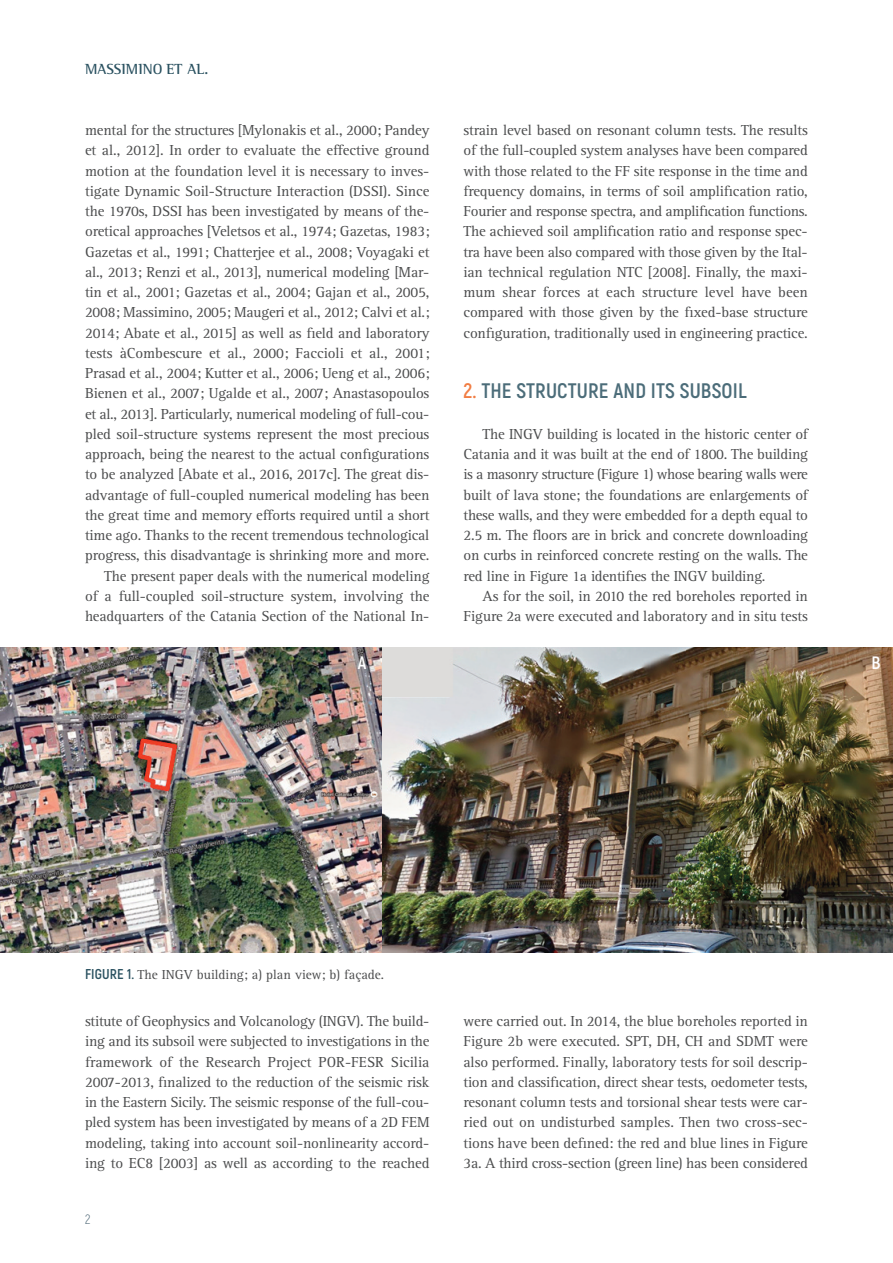
<style>
.page{position:relative;width:893px;height:1263px;background:#fff}
.page>*{position:absolute;margin:0;border:0;box-sizing:border-box;transform-origin:0 0}
.t1{font:700 21px "Akrobat";letter-spacing:.005em;color:rgb(43 82 97/.85)}
.t2{font:700 18px "Akrobat";color:#fff}
.t3{font:15px/20.2px "Rotis Serif";letter-spacing:-.01em;color:#4b4c4d;text-align:justify}
.t4{font:700 15px "Rotis Semi Serif";color:#2b5261}
.t5{font:13.5px "Rotis Serif";color:#4b4c4d}
.t6{font:300 13.5px "Akrobat";color:#486271}
.s1{color:rgb(239 102 34/.85)}
.s2{font-family:"Akrobat";font-weight:700;font-size:14.25px;color:#2b5261}
</style>
<div class="page">
<img style="left:1px;top:647px;width:382px;height:306px">
<img style="left:383px;top:647px;width:510px;height:306px">
<p class="t4" style="left:85px;top:64px;width:125px">MASSIMINO ET AL.</p>
<p class="t3" style="left:85px;top:121px;width:346px;text-align:right">mental for the structures [Mylonakis et al., 2000; Pandey et al., 2012]. In order to evaluate the effective ground motion at the foundation level it is necessary to inves&shy;tigate Dynamic Soil-Structure Interaction (DSSI). Since the 1970s, DSSI has been investigated by means of the&shy;oretical approaches [Veletsos et al., 1974; Gazetas, 1983; Gazetas et al., 1991; Chatterjee et al., 2008; Voyagaki et al., 2013; Renzi et al., 2013], numerical modeling [Mar&shy;tin et al., 2001; Gazetas et al., 2004; Gajan et al., 2005, 2008; Massimino, 2005; Maugeri et al., 2012; Calvi et al.; 2014; Abate et al., 2015] as well as field and laboratory tests àCombescure et al., 2000; Faccioli et al., 2001; Prasad et al., 2004; Kutter et al., 2006; Ueng et al., 2006; Bienen et al., 2007; Ugalde et al., 2007; Anastasopoulos et al., 2013]. Particularly, numerical modeling of full-cou&shy;pled soil-structure systems represent the most precious approach, being the nearest to the actual configurations to be analyzed [Abate et al., 2016, 2017c]. The great dis&shy;advantage of full-coupled numerical modeling has been the great time and memory efforts required until a short time ago. Thanks to the recent tremendous technological progress, this disadvantage is shrinking more and more.<br>The present paper deals with the numerical modeling<br>of a full-coupled soil-structure system, involving the headquarters of the Catania Section of the National In-</p>
<p class="t3" style="left:463px;top:121px;width:346px">strain level based on resonant column tests. The results of the full-coupled system analyses have been compared with those related to the FF site response in the time and frequency domains, in terms of soil amplification ratio, Fourier and response spectra, and amplification functions.<br>The achieved soil amplification ratio and response spec&shy;tra have been also compared with those given by the Ital&shy;ian technical regulation NTC [2008]. Finally, the maxi&shy;mum shear forces at each structure level have been compared with those given by the fixed-base structure configuration, traditionally used in engineering practice.</p>
<h1 class="t1" style="left:463px;top:383px;width:285px"><span class="s1">2.</span> THE STRUCTURE AND ITS SUBSOIL</h1>
<p class="t3" style="left:463px;top:425px;width:346px;text-indent:19px">The INGV building is located in the historic center of Catania and it was built at the end of 1800. The building is a masonry structure (Figure 1) whose bearing walls were built of lava stone; the foundations are enlargements of these walls, and they were embedded for a depth equal to 2.5 m. The floors are in brick and concrete downloading on curbs in reinforced concrete resting on the walls. The red line in Figure 1a identifies the INGV building.</p>
<p class="t3" style="left:463px;top:587px;width:346px;text-align:right">As for the soil, in 2010 the red boreholes reported in<br>Figure 2a were executed and laboratory and in situ tests</p>
<p class="t2" style="left:358px;top:656px;width:10px">A</p>
<p class="t2" style="left:871px;top:656px;width:11px">B</p>
<p class="t5" style="left:85px;top:970px;width:301px"><span class="s2">FIGURE 1.</span> The INGV building; a) plan view; b) façade.</p>
<p class="t3" style="left:85px;top:1012px;width:346px">stitute of Geophysics and Volcanology (INGV). The build&shy;ing and its subsoil were subjected to investigations in the framework of the Research Project POR-FESR Sicilia 2007-2013, finalized to the reduction of the seismic risk in the Eastern Sicily. The seismic response of the full-cou&shy;pled system has been investigated by means of a 2D FEM modeling, taking into account soil-nonlinearity accord&shy;ing to EC8 [2003] as well as according to the reached</p>
<p class="t6" style="left:85px;top:1214px;width:7px">2</p>
<p class="t3" style="left:463px;top:1012px;width:346px">were carried out. In 2014, the blue boreholes reported in Figure 2b were executed. SPT, DH, CH and SDMT were also performed. Finally, laboratory tests for soil descrip&shy;tion and classification, direct shear tests, oedometer tests, resonant column tests and torsional shear tests were car&shy;ried out on undisturbed samples. Then two cross-sec&shy;tions have been defined: the red and blue lines in Figure 3a. A third cross-section (green line) has been considered</p>
</div>
